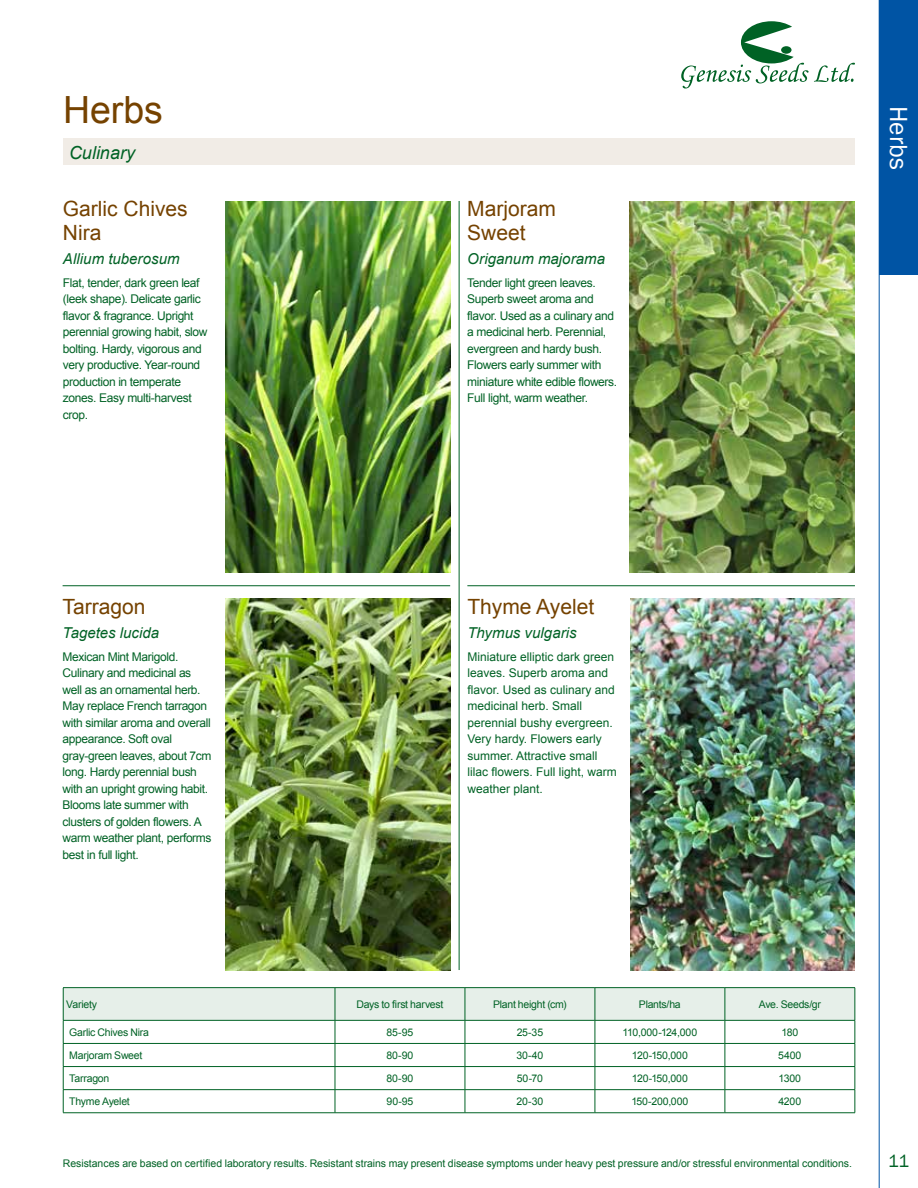
<style>
.page{position:relative;width:918px;height:1188px;background:#fff}
.page>*{position:absolute;margin:0;border:0;box-sizing:border-box;transform-origin:0 0}
.t1{font:37.5px "Arial";color:#754200}
.t2{font:25.5px "Franklin Gothic";color:#fff}
.t3{font:21px/24px "Arial";color:#754200}
.t4{font:italic 18px "Arial";color:#006225}
.t5{font:18px "Franklin Gothic";color:#006225}
.t6{font:italic 15px "Arial";letter-spacing:.005em;color:#006225}
.t7{font:12px/16.5px "Arial";letter-spacing:-.03em;color:#006225}
.t8{font:12px/16.5px "Arial";color:#006225}
.t9{font:10.5px "Arial";letter-spacing:-.01em;color:#006225}
</style>
<div class="page">
<div style="left:879px;top:0;width:39px;height:275px;background:#0054a4"></div>
<hr style="left:879px;top:0;width:1px;height:1188px;background:#0054a4">
<div style="left:63px;top:138px;width:792px;height:27px;background:#f1ece6"></div>
<img style="left:226px;top:201px;width:225px;height:372px">
<img style="left:630px;top:201px;width:225px;height:372px">
<img style="left:225px;top:599px;width:225px;height:371px">
<img style="left:630px;top:599px;width:225px;height:371px">
<svg style="left:63px;top:988px;width:793px;height:125px"></svg>
<hr style="left:63px;top:1113px;width:272px;height:1px;background:#006225">
<hr style="left:335px;top:1113px;width:130px;height:1px;background:#006225">
<hr style="left:465px;top:1113px;width:130px;height:1px;background:#006225">
<hr style="left:595px;top:1113px;width:130px;height:1px;background:#006225">
<hr style="left:725px;top:1113px;width:130px;height:1px;background:#006225">
<hr style="left:63px;top:987px;width:272px;height:1px;background:#006225">
<hr style="left:63px;top:988px;width:1px;height:32px;background:#006225">
<hr style="left:335px;top:987px;width:130px;height:1px;background:#006225">
<hr style="left:335px;top:988px;width:1px;height:32px;background:#006225">
<hr style="left:465px;top:987px;width:130px;height:1px;background:#006225">
<hr style="left:465px;top:988px;width:1px;height:32px;background:#006225">
<hr style="left:595px;top:987px;width:130px;height:1px;background:#006225">
<hr style="left:595px;top:988px;width:1px;height:32px;background:#006225">
<hr style="left:725px;top:987px;width:130px;height:1px;background:#006225">
<hr style="left:725px;top:988px;width:1px;height:32px;background:#006225">
<hr style="left:855px;top:988px;width:1px;height:32px;background:#006225">
<hr style="left:63px;top:585px;width:387px;height:1px;background:#006225">
<hr style="left:467px;top:585px;width:388px;height:1px;background:#006225">
<hr style="left:459px;top:201px;width:1px;height:769px;background:#006225">
<svg style="left:681px;top:21px;width:174px;height:68px"></svg>
<h1 class="t1" style="left:63px;top:85px;width:102px">Herbs</h1>
<h3 class="t4" style="left:69px;top:141px;width:68px">Culinary</h3>
<h3 class="t3" style="left:63px;top:197px;width:126px">Garlic Chives<br>Nira</h3>
<p class="t6" style="left:63px;top:249px;width:118px">Allium tuberosum</p>
<p class="t7" style="left:63px;top:274px;width:146px">Flat, tender, dark green leaf (leek shape). Delicate garlic flavor &amp; fragrance. Upright perennial growing habit, slow bolting. Hardy, vigorous and very productive. Year-round production in temperate zones. Easy multi-harvest crop.</p>
<h3 class="t3" style="left:467px;top:197px;width:90px">Marjoram<br>Sweet</h3>
<p class="t6" style="left:467px;top:249px;width:139px">Origanum majorama</p>
<p class="t7" style="left:467px;top:274px;width:151px">Tender light green leaves.<br>Superb sweet aroma and flavor. Used as a culinary and a medicinal herb. Perennial, evergreen and hardy bush.<br>Flowers early summer with miniature white edible flowers.<br>Full light, warm weather.</p>
<h2 class="t2" style="left:914px;top:106px;width:65px;rotate:90deg">Herbs</h2>
<h3 class="t3" style="left:63px;top:595px;width:84px">Tarragon</h3>
<p class="t6" style="left:63px;top:623px;width:98px">Tagetes lucida</p>
<p class="t7" style="left:63px;top:648px;width:151px">Mexican Mint Marigold.<br>Culinary and medicinal as well as an ornamental herb.<br>May replace French tarragon with similar aroma and overall appearance. Soft oval gray-green leaves, about 7cm long. Hardy perennial bush with an upright growing habit.<br>Blooms late summer with clusters of golden flowers. A warm weather plant, performs best in full light.</p>
<h3 class="t3" style="left:467px;top:595px;width:128px">Thyme Ayelet</h3>
<p class="t6" style="left:467px;top:623px;width:111px">Thymus vulgaris</p>
<p class="t8" style="left:467px;top:648px;width:151px">Miniature elliptic dark green leaves. Superb aroma and flavor. Used as culinary and medicinal herb. Small perennial bushy evergreen.<br>Very hardy. Flowers early summer. Attractive small lilac flowers. Full light, warm weather plant.</p>
<p class="t9" style="left:66px;top:997px;width:33px">Variety</p>
<p class="t9" style="left:357px;top:997px;width:88px">Days to first harvest</p>
<p class="t9" style="left:493px;top:997px;width:75px">Plant height (cm)</p>
<p class="t9" style="left:639px;top:997px;width:43px">Plants/ha</p>
<p class="t9" style="left:759px;top:997px;width:63px">Ave. Seeds/gr</p>
<p class="t9" style="left:69px;top:1025px;width:81px">Garlic Chives Nira</p>
<p class="t9" style="left:387px;top:1025px;width:28px">85-95</p>
<p class="t9" style="left:517px;top:1025px;width:28px">25-35</p>
<p class="t9" style="left:623px;top:1025px;width:76px">110,000-124,000</p>
<p class="t9" style="left:781px;top:1025px;width:18px">180</p>
<p class="t9" style="left:69px;top:1048px;width:75px">Marjoram Sweet</p>
<p class="t9" style="left:386px;top:1048px;width:28px">80-90</p>
<p class="t9" style="left:516px;top:1048px;width:29px">30-40</p>
<p class="t9" style="left:632px;top:1048px;width:57px">120-150,000</p>
<p class="t9" style="left:778px;top:1048px;width:25px">5400</p>
<p class="t9" style="left:69px;top:1071px;width:42px">Tarragon</p>
<p class="t9" style="left:386px;top:1071px;width:28px">80-90</p>
<p class="t9" style="left:517px;top:1071px;width:27px">50-70</p>
<p class="t9" style="left:632px;top:1071px;width:57px">120-150,000</p>
<p class="t9" style="left:779px;top:1071px;width:24px">1300</p>
<p class="t9" style="left:69px;top:1094px;width:62px">Thyme Ayelet</p>
<p class="t9" style="left:387px;top:1094px;width:28px">90-95</p>
<p class="t9" style="left:517px;top:1094px;width:28px">20-30</p>
<p class="t9" style="left:631px;top:1094px;width:59px">150-200,000</p>
<p class="t9" style="left:779px;top:1094px;width:24px">4200</p>
<p class="t9" style="left:63px;top:1156px;width:791px">Resistances are based on certified laboratory results. Resistant strains may present disease symptoms under heavy pest pressure and/or stressful environmental conditions.</p>
<h3 class="t5" style="left:888px;top:1150px;width:22px">11</h3>
</div>
